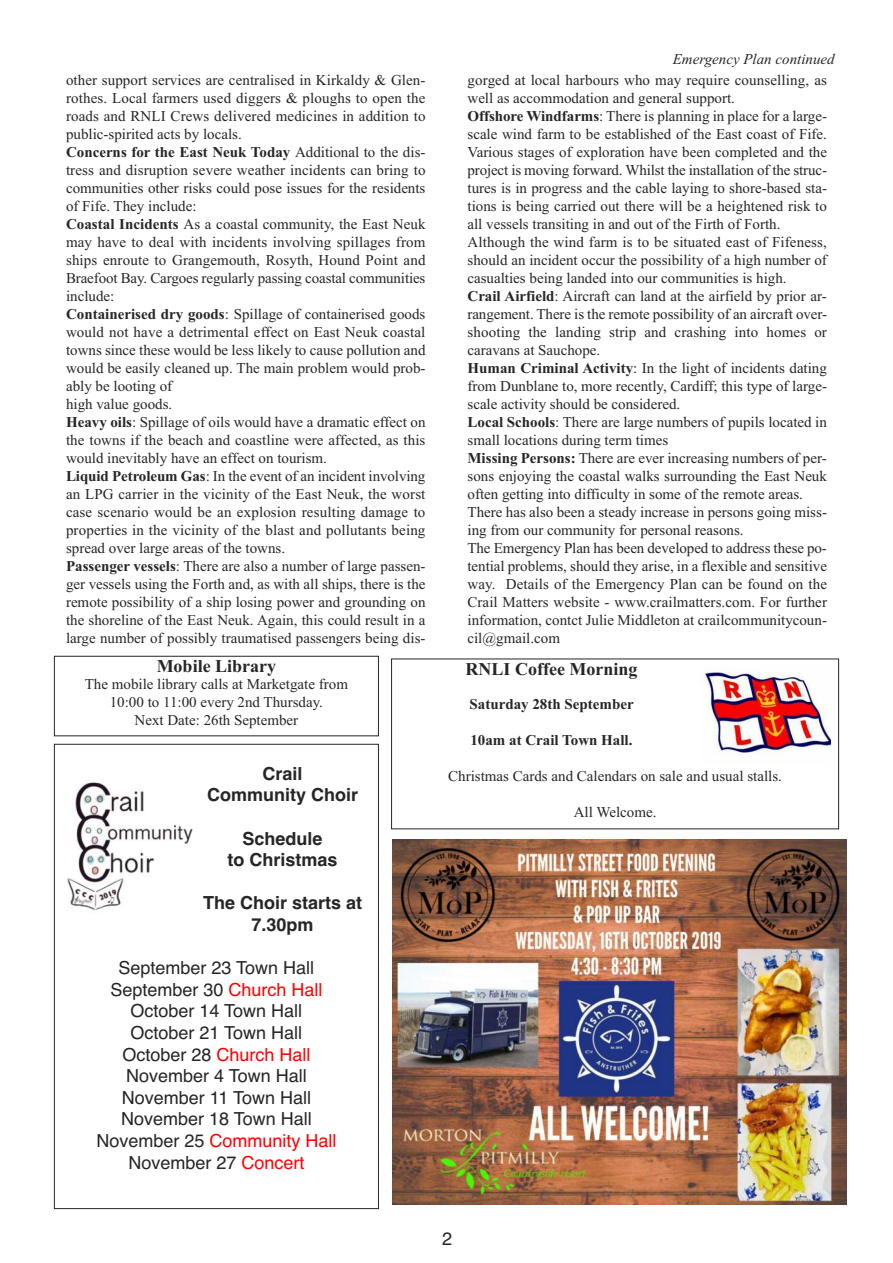
<style>
.page{position:relative;width:893px;height:1263px;background:#fff}
.page>*{position:absolute;margin:0;border:0;box-sizing:border-box;transform-origin:0 0}
.t1{font:18px/21.6px "Helvetica";color:#272526;text-align:center}
.t2{font:700 18px/21.6px "Helvetica";color:#272526;text-align:center}
.t3{font:700 18px "Times New Roman";color:#272526}
.t4{font:15px/18px "Times New Roman";color:#272526}
.t5{font:700 15px "Times New Roman";color:#272526}
.t6{font:italic 15px "Times New Roman";color:#272526}
.s1{font-weight:700}
.s2{color:#f00}
</style>
<div class="page">
<div style="left:54px;top:744px;width:325px;height:465px;border:1px solid #272526"></div>
<img style="left:67px;top:782px;width:126px;height:129px">
<img style="left:392px;top:839px;width:454px;height:365px">
<div style="left:54px;top:656px;width:325px;height:80px;border:1px solid #272526"></div>
<img style="left:700px;top:672px;width:130px;height:85px">
<p class="t6" style="left:673px;top:50px;width:163px">Emergency Plan continued</p>
<p class="t4" style="left:66px;top:71px;width:361px">other support services are centralised in Kirkaldy &amp; Glen&shy;rothes. Local farmers used diggers &amp; ploughs to open the roads and RNLI Crews delivered medicines in addition to public-spirited acts by locals.<br><span class="s1">Concerns for the East Neuk Today</span> Additional to the dis&shy;tress and disruption severe weather incidents can bring to communities other risks could pose issues for the residents of Fife. They include:<br><span class="s1">Coastal Incidents</span> As a coastal community, the East Neuk may have to deal with incidents involving spillages from ships enroute to Grangemouth, Rosyth, Hound Point and Braefoot Bay. Cargoes regularly passing coastal communities include:<br><span class="s1">Containerised dry goods</span>: Spillage of containerised goods would not have a detrimental effect on East Neuk coastal towns since these would be less likely to cause pollution and would be easily cleaned up. The main problem would prob&shy;ably be looting of<br>high value goods.<br><span class="s1">Heavy oils</span>: Spillage of oils would have a dramatic effect on the towns if the beach and coastline were affected, as this would inevitably have an effect on tourism.<br><span class="s1">Liquid Petroleum Gas</span>: In the event of an incident involving an LPG carrier in the vicinity of the East Neuk, the worst case scenario would be an explosion resulting damage to properties in the vicinity of the blast and pollutants being spread over large areas of the towns.<br><span class="s1">Passenger vessels</span>: There are also a number of large passen&shy;ger vessels using the Forth and, as with all ships, there is the remote possibility of a ship losing power and grounding on the shoreline of the East Neuk. Again, this could result in a large number of possibly traumatised passengers being dis-</p>
<p class="t4" style="left:467px;top:71px;width:361px">gorged at local harbours who may require counselling, as well as accommodation and general support.<br><span class="s1">Offshore Windfarms</span>: There is planning in place for a large&shy;scale wind farm to be established of the East coast of Fife.<br>Various stages of exploration have been completed and the project is moving forward. Whilst the installation of the struc&shy;tures is in progress and the cable laying to shore-based sta&shy;tions is being carried out there will be a heightened risk to all vessels transiting in and out of the Firth of Forth.<br>Although the wind farm is to be situated east of Fifeness, should an incident occur the possibility of a high number of casualties being landed into our communities is high.<br><span class="s1">Crail Airfield</span>: Aircraft can land at the airfield by prior ar&shy;rangement. There is the remote possibility of an aircraft over&shy;shooting the landing strip and crashing into homes or caravans at Sauchope.<br><span class="s1">Human Criminal Activity</span>: In the light of incidents dating from Dunblane to, more recently, Cardiff; this type of large&shy;scale activity should be considered.<br><span class="s1">Local Schools</span>: There are large numbers of pupils located in small locations during term times<br><span class="s1">Missing Persons:</span> There are ever increasing numbers of per&shy;sons enjoying the coastal walks surrounding the East Neuk often getting into difficulty in some of the remote areas.<br>There has also been a steady increase in persons going miss&shy;ing from our community for personal reasons.<br>The Emergency Plan has been developed to address these po&shy;tential problems, should they arise, in a flexible and sensitive way. Details of the Emergency Plan can be found on the Crail Matters website - www.crailmatters.com. For further information, contct Julie Middleton at crailcommunitycoun&shy;cil@gmail.com</p>
<p class="t3" style="left:157px;top:656px;width:121px">Mobile Library</p>
<p class="t4" style="left:85px;top:674px;width:265px;text-align:center">The mobile library calls at Marketgate from<br>10:00 to 11:00 every 2nd Thursday.<br>Next Date: 26th September</p>
<p class="t2" style="left:207px;top:763px;width:152px">Crail<br>Community Choir</p>
<p class="t2" style="left:228px;top:827px;width:112px">Schedule<br>to Christmas</p>
<p class="t2" style="left:203px;top:892px;width:161px">The Choir starts at<br>7.30pm</p>
<p class="t1" style="left:96px;top:957px;width:242px">September 23 Town Hall<br>September 30 <span class="s2">Church Hall<br></span>October 14 Town Hall<br>October 21 Town Hall<br>October 28 <span class="s2">Church Hall<br></span>November 4 Town Hall<br>November 11 Town Hall<br>November 18 Town Hall<br>November 25 <span class="s2">Community Hall<br></span>November 27 <span class="s2">Concert</span></p>
<p class="t3" style="left:465px;top:658px;width:173px">RNLI Coffee Morning</p>
<p class="t5" style="left:470px;top:695px;width:166px">Saturday 28th September</p>
<p class="t5" style="left:470px;top:731px;width:164px">10am at Crail Town Hall.</p>
<p class="t4" style="left:448px;top:767px;width:335px">Christmas Cards and Calendars on sale and usual stalls.</p>
<p class="t4" style="left:574px;top:803px;width:84px">All Welcome.</p>
<p class="t1" style="left:442px;top:1227px;width:12px">2</p>
</div>
